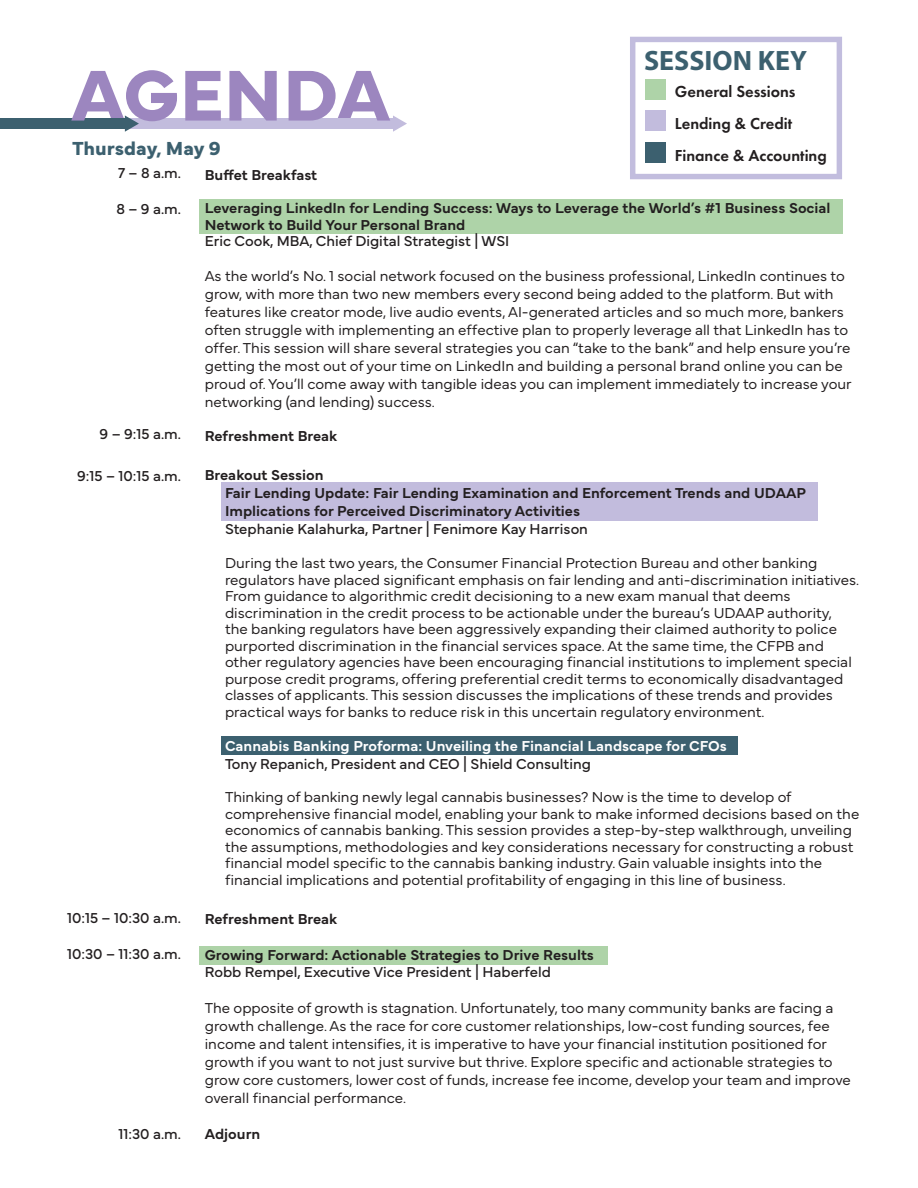
<style>
.page{position:relative;width:918px;height:1188px;background:#fff}
.page>*{position:absolute;margin:0;border:0;box-sizing:border-box;transform-origin:0 0}
.t1{font:700 74.85px "Mundial";color:#9c86bf}
.Body_text{font:28.05px "Myriad Variable Concept";color:#3c606f}
.Body_text-2{font:700 19.65px "Mundial";color:#3c606f}
.t2{font:600 16.5px "Futura PT";color:#231f20}
.t3{font:300 15px/16.5px "Mundial";color:#231f20}
.t4{font:600 15px/16.5px "Mundial";color:#231f20}
.t5{font:15px "Mundial";color:#231f20}
.t6{font:600 15px "Mundial";color:#fff}
</style>
<div class="page">
<div style="left:199px;top:199px;width:643px;height:34px;background:#aed3a8"></div>
<div style="left:199px;top:946px;width:409px;height:18px;background:#aed3a8"></div>
<div style="left:221px;top:482px;width:597px;height:39px;background:#c2bcdd"></div>
<div style="left:221px;top:737px;width:517px;height:18px;background:#3c606f"></div>
<div style="left:129px;top:118px;width:266px;height:11px;background:#c2bcdd"></div>
<div style="left:0;top:118px;width:94px;height:11px;background:#3c606f"></div>
<svg style="left:125px;top:115px;width:14px;height:17px"></svg>
<svg style="left:393px;top:115px;width:14px;height:17px"></svg>
<div style="left:92px;top:118px;width:34px;height:11px;background:#3c606f"></div>
<div style="left:646px;top:79px;width:20px;height:20px;background:#aed3a8"></div>
<div style="left:646px;top:142px;width:20px;height:21px;background:#3c606f"></div>
<div style="left:646px;top:111px;width:20px;height:20px;background:#c2bcdd"></div>
<div style="left:630px;top:37px;width:212px;height:142px;border:5px solid #c2bdde"></div>
<p class="t1" style="left:71px;top:37px;width:320px">AGENDA</p>
<p class="Body_text-2" style="left:72px;top:133px;width:150px">Thursday, May 9</p>
<p class="Body_text" style="left:644px;top:44px;width:165px">SESSION KEY</p>
<p class="t2" style="left:675px;top:81px;width:122px">General Sessions</p>
<p class="t2" style="left:675px;top:113px;width:119px">Lending &amp; Credit</p>
<p class="t2" style="left:675px;top:145px;width:154px">Finance &amp; Accounting</p>
<p class="t5" style="left:118px;top:161px;width:65px">7 – 8 a.m.</p>
<p class="t5" style="left:116px;top:197px;width:66px">8 – 9 a.m.</p>
<p class="t5" style="left:100px;top:422px;width:83px">9 – 9:15 a.m.</p>
<p class="t5" style="left:77px;top:464px;width:105px">9:15 – 10:15 a.m.</p>
<p class="t5" style="left:67px;top:906px;width:115px">10:15 – 10:30 a.m.</p>
<p class="t5" style="left:67px;top:942px;width:115px">10:30 – 11:30 a.m.</p>
<p class="t5" style="left:119px;top:1122px;width:64px">11:30 a.m.</p>
<p class="t4" style="left:205px;top:166px;width:114px">Buffet Breakfast</p>
<p class="t4" style="left:205px;top:199px;width:627px">Leveraging LinkedIn for Lending Success: Ways to Leverage the World’s #1 Business Social<br>Network to Build Your Personal Brand</p>
<p class="t5" style="left:205px;top:230px;width:306px">Eric Cook, MBA, Chief Digital Strategist | WSI</p>
<p class="t3" style="left:205px;top:265px;width:649px;line-height:18px">As the world’s No. 1 social network focused on the business professional, LinkedIn continues to grow, with more than two new members every second being added to the platform. But with features like creator mode, live audio events, AI-generated articles and so much more, bankers often struggle with implementing an effective plan to properly leverage all that LinkedIn has to offer. This session will share several strategies you can “take to the bank” and help ensure you’re getting the most out of your time on LinkedIn and building a personal brand online you can be proud of. You’ll come away with tangible ideas you can implement immediately to increase your networking (and lending) success.</p>
<p class="t4" style="left:205px;top:427px;width:134px">Refreshment Break</p>
<p class="t4" style="left:205px;top:465px;width:120px">Breakout Session</p>
<p class="t4" style="left:225px;top:482px;width:582px;line-height:18px">Fair Lending Update: Fair Lending Examination and Enforcement Trends and UDAAP<br>Implications for Perceived Discriminatory Activities</p>
<p class="t5" style="left:225px;top:517px;width:365px">Stephanie Kalahurka, Partner | Fenimore Kay Harrison</p>
<p class="t3" style="left:225px;top:553px;width:636px">During the last two years, the Consumer Financial Protection Bureau and other banking regulators have placed significant emphasis on fair lending and anti-discrimination initiatives.<br>From guidance to algorithmic credit decisioning to a new exam manual that deems discrimination in the credit process to be actionable under the bureau’s UDAAP authority,<br>the banking regulators have been aggressively expanding their claimed authority to police purported discrimination in the financial services space. At the same time, the CFPB and other regulatory agencies have been encouraging financial institutions to implement special purpose credit programs, offering preferential credit terms to economically disadvantaged classes of applicants. This session discusses the implications of these trends and provides practical ways for banks to reduce risk in this uncertain regulatory environment.</p>
<p class="t6" style="left:225px;top:734px;width:503px">Cannabis Banking Proforma: Unveiling the Financial Landscape for CFOs</p>
<p class="t5" style="left:225px;top:752px;width:367px">Tony Repanich, President and CEO | Shield Consulting</p>
<p class="t3" style="left:225px;top:787px;width:636px">Thinking of banking newly legal cannabis businesses? Now is the time to develop of comprehensive financial model, enabling your bank to make informed decisions based on the economics of cannabis banking. This session provides a step-by-step walkthrough, unveiling the assumptions, methodologies and key considerations necessary for constructing a robust financial model specific to the cannabis banking industry. Gain valuable insights into the financial implications and potential profitability of engaging in this line of business.</p>
<p class="t4" style="left:205px;top:909px;width:134px">Refreshment Break</p>
<p class="t4" style="left:205px;top:945px;width:391px">Growing Forward: Actionable Strategies to Drive Results</p>
<p class="t5" style="left:205px;top:960px;width:348px">Robb Rempel, Executive Vice President | Haberfeld</p>
<p class="t3" style="left:205px;top:997px;width:648px;line-height:18px">The opposite of growth is stagnation. Unfortunately, too many community banks are facing a growth challenge. As the race for core customer relationships, low-cost funding sources, fee income and talent intensifies, it is imperative to have your financial institution positioned for growth if you want to not just survive but thrive. Explore specific and actionable strategies to grow core customers, lower cost of funds, increase fee income, develop your team and improve overall financial performance.</p>
<p class="t4" style="left:205px;top:1124px;width:57px">Adjourn</p>
</div>
